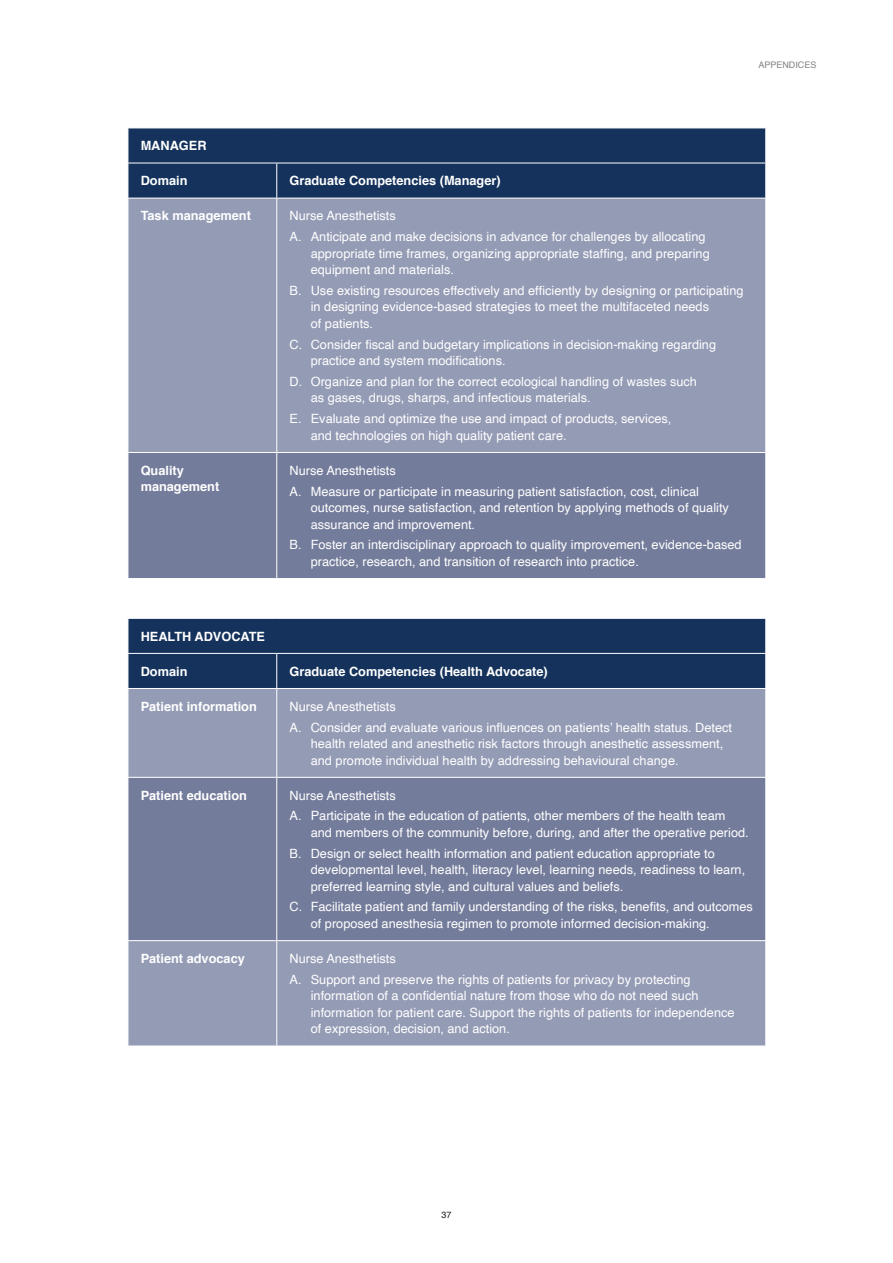
<style>
.page{position:relative;width:893px;height:1263px;background:#fff}
.page>*{position:absolute;margin:0;border:0;box-sizing:border-box;transform-origin:0 0}
.t1{font:12.75px/16.5px "Helvetica";color:#fff}
.t2{font:700 12.75px/16.5px "Helvetica";color:#fff}
.t3{font:9px "Helvetica";color:#808285}
.t4{font:9px "Helvetica";color:#231f20}
</style>
<div class="page">
<div style="left:129px;top:129px;width:636px;height:69px;background:#14325b"></div>
<div style="left:129px;top:199px;width:636px;height:253px;background:#949bb5"></div>
<div style="left:129px;top:453px;width:636px;height:125px;background:#747c9b"></div>
<hr style="left:128px;top:163px;width:149px;height:1px;background:#fff">
<hr style="left:277px;top:163px;width:489px;height:1px;background:#fff">
<hr style="left:276px;top:163px;width:1px;height:35px;background:#fff">
<hr style="left:276px;top:198px;width:1px;height:254px;background:#fff">
<hr style="left:276px;top:453px;width:1px;height:125px;background:#fff">
<div style="left:129px;top:619px;width:636px;height:69px;background:#14325b"></div>
<div style="left:129px;top:689px;width:636px;height:357px;background:#949bb5"></div>
<div style="left:129px;top:778px;width:636px;height:162px;background:#747c9b"></div>
<hr style="left:128px;top:653px;width:149px;height:1px;background:#fff">
<hr style="left:277px;top:653px;width:489px;height:1px;background:#fff">
<hr style="left:276px;top:654px;width:1px;height:34px;background:#fff">
<hr style="left:276px;top:689px;width:1px;height:88px;background:#fff">
<hr style="left:128px;top:777px;width:149px;height:1px;background:#fff">
<hr style="left:277px;top:777px;width:489px;height:1px;background:#fff">
<hr style="left:276px;top:778px;width:1px;height:162px;background:#fff">
<hr style="left:128px;top:940px;width:149px;height:1px;background:#fff">
<hr style="left:277px;top:940px;width:489px;height:1px;background:#fff">
<hr style="left:276px;top:941px;width:1px;height:105px;background:#fff">
<p class="t3" style="left:758px;top:58px;width:60px">APPENDICES</p>
<p class="t2" style="left:141px;top:138px;width:67px">MANAGER</p>
<p class="t2" style="left:141px;top:173px;width:48px">Domain</p>
<p class="t2" style="left:290px;top:173px;width:213px">Graduate Competencies (Manager)</p>
<p class="t2" style="left:141px;top:208px;width:112px">Task management</p>
<p class="t1" style="left:290px;top:206px;width:417px;line-height:20.7px">Nurse Anesthetists<br>A. Anticipate and make decisions in advance for challenges by allocating</p>
<p class="t1" style="left:311px;top:245px;width:400px">appropriate time frames, organizing appropriate staffing, and preparing equipment and materials.</p>
<p class="t1" style="left:311px;top:283px;width:434px;text-indent:-21px">B. Use existing resources effectively and efficiently by designing or participating in designing evidence-based strategies to meet the multifaceted needs<br>of patients.</p>
<p class="t1" style="left:311px;top:336px;width:407px;text-indent:-21px">C. Consider fiscal and budgetary implications in decision-making regarding practice and system modifications.</p>
<p class="t1" style="left:311px;top:374px;width:388px;text-indent:-21px">D. Organize and plan for the correct ecological handling of wastes such as gases, drugs, sharps, and infectious materials.</p>
<p class="t1" style="left:311px;top:411px;width:362px;text-indent:-21px">E. Evaluate and optimize the use and impact of products, services, and technologies on high quality patient care.</p>
<p class="t2" style="left:141px;top:462px;width:80px">Quality management</p>
<p class="t1" style="left:289px;top:460px;width:411px;line-height:20.7px">Nurse Anesthetists<br>A. Measure or participate in measuring patient satisfaction, cost, clinical</p>
<p class="t1" style="left:311px;top:500px;width:420px">outcomes, nurse satisfaction, and retention by applying methods of quality assurance and improvement.</p>
<p class="t1" style="left:311px;top:537px;width:432px;text-indent:-21px">B. Foster an interdisciplinary approach to quality improvement, evidence-based practice, research, and transition of research into practice.</p>
<p class="t2" style="left:141px;top:628px;width:126px">HEALTH ADVOCATE</p>
<p class="t2" style="left:141px;top:663px;width:48px">Domain</p>
<p class="t2" style="left:290px;top:663px;width:260px">Graduate Competencies (Health Advocate)</p>
<p class="t2" style="left:141px;top:698px;width:118px">Patient information</p>
<p class="t1" style="left:290px;top:696px;width:444px;line-height:20.7px">Nurse Anesthetists<br>A. Consider and evaluate various influences on patients’ health status. Detect</p>
<p class="t1" style="left:311px;top:736px;width:414px">health related and anesthetic risk factors through anesthetic assessment, and promote individual health by addressing behavioural change.</p>
<p class="t2" style="left:141px;top:787px;width:108px">Patient education</p>
<p class="t1" style="left:289px;top:785px;width:437px;line-height:20.7px">Nurse Anesthetists<br>A. Participate in the education of patients, other members of the health team</p>
<p class="t1" style="left:289px;top:822px;width:461px;line-height:20.7px;text-indent:21px">and members of the community before, during, and after the operative period.<br>B. Design or select health information and patient education appropriate to</p>
<p class="t1" style="left:311px;top:862px;width:436px">developmental level, health, literacy level, learning needs, readiness to learn, preferred learning style, and cultural values and beliefs.</p>
<p class="t1" style="left:311px;top:899px;width:444px;text-indent:-21px">C. Facilitate patient and family understanding of the risks, benefits, and outcomes of proposed anesthesia regimen to promote informed decision-making.</p>
<p class="t2" style="left:141px;top:950px;width:106px">Patient advocacy</p>
<p class="t1" style="left:289px;top:948px;width:403px;line-height:20.7px">Nurse Anesthetists<br>A. Support and preserve the rights of patients for privacy by protecting</p>
<p class="t1" style="left:311px;top:988px;width:425px">information of a confidential nature from those who do not need such information for patient care. Support the rights of patients for independence of expression, decision, and action.</p>
<p class="t4" style="left:441px;top:1207px;width:12px">37</p>
</div>
